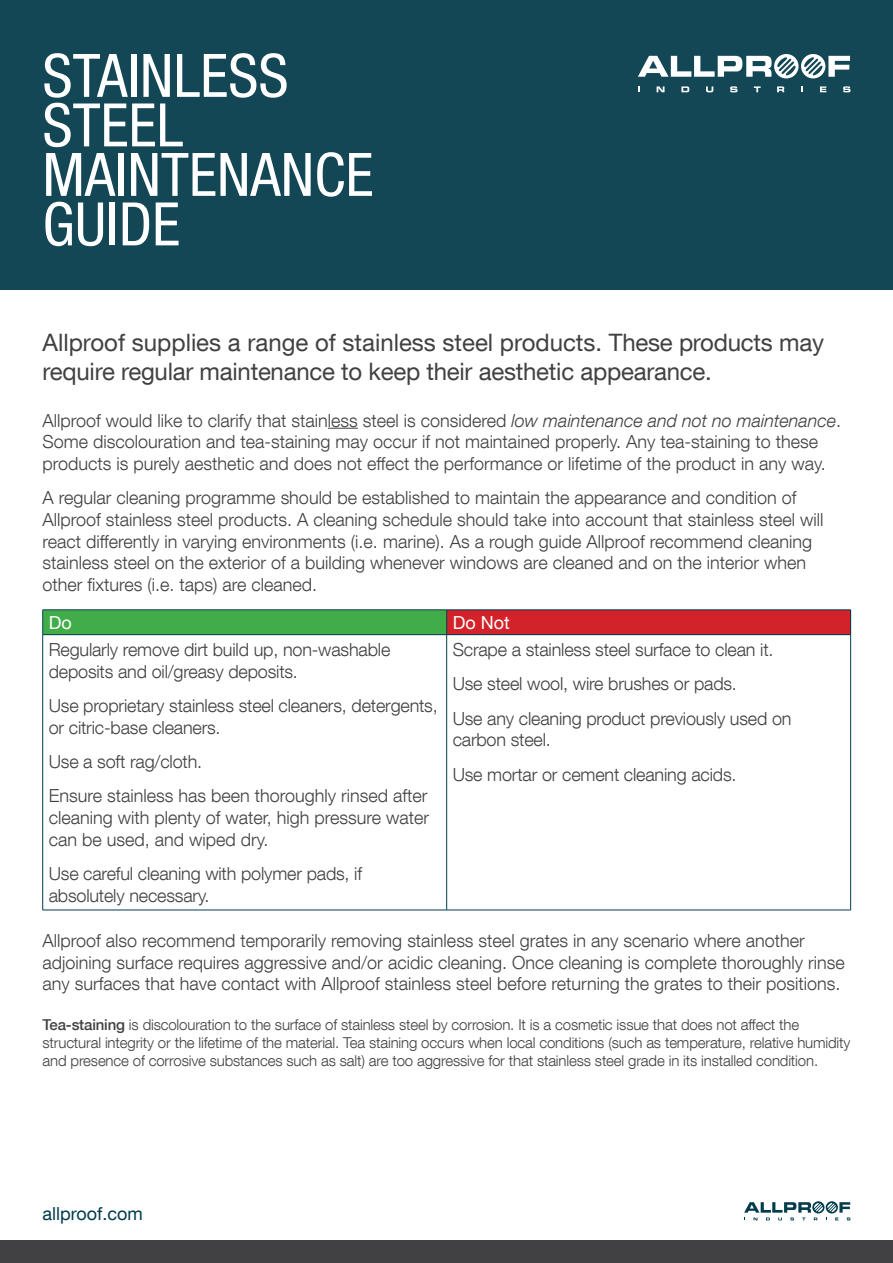
<style>
.page{position:relative;width:893px;height:1263px;background:#fff}
.page>*{position:absolute;margin:0;border:0;box-sizing:border-box;transform-origin:0 0}
.t1{font:condensed 60px/49.5px "Helvetica Neue LT Com";letter-spacing:.005em;color:#fff}
.t2{font:24px/28.8px "Helvetica Neue LT Com";letter-spacing:-.01em;color:#414042}
.t3{font:300 18px/21.6px "Helvetica Neue LT Com";color:#414042}
.t4{font:18px "Helvetica Neue LT Com";color:#003c4b}
.t5{font:18px "Helvetica Neue LT Com";color:#fff}
.t6{font:300 15px/18px "Helvetica Neue LT Com";letter-spacing:-.01em;color:#414042}
.s1{font-style:italic}
.s2{font-weight:500}
</style>
<div class="page">
<div style="left:0;top:0;width:893px;height:289px;background:#144756"></div>
<div style="left:0;top:1241px;width:893px;height:22px;background:#414042"></div>
<hr style="left:328px;top:428px;width:30px;height:1px;background:#414042">
<div style="left:43px;top:610px;width:404px;height:25px;background:#41ad49"></div>
<div style="left:447px;top:610px;width:404px;height:25px;background:#d2232a"></div>
<hr style="left:43px;top:609px;width:404px;height:1px;background:#003c4b">
<svg style="left:42px;top:610px;width:1px;height:24px"></svg>
<hr style="left:447px;top:609px;width:404px;height:1px;background:#003c4b">
<svg style="left:446px;top:610px;width:1px;height:24px"></svg>
<svg style="left:850px;top:610px;width:1px;height:24px"></svg>
<hr style="left:43px;top:634px;width:404px;height:1px;background:#003c4b">
<hr style="left:42px;top:635px;width:1px;height:275px;background:#003c4b">
<hr style="left:447px;top:634px;width:404px;height:1px;background:#003c4b">
<hr style="left:446px;top:635px;width:1px;height:275px;background:#003c4b">
<hr style="left:850px;top:635px;width:1px;height:275px;background:#003c4b">
<hr style="left:43px;top:910px;width:404px;height:1px;background:#003c4b">
<hr style="left:447px;top:910px;width:404px;height:1px;background:#003c4b">
<svg style="left:638px;top:86px;width:2px;height:6px"></svg>
<svg style="left:657px;top:86px;width:7px;height:6px"></svg>
<svg style="left:681px;top:86px;width:8px;height:6px"></svg>
<svg style="left:706px;top:86px;width:7px;height:6px"></svg>
<svg style="left:730px;top:86px;width:7px;height:6px"></svg>
<svg style="left:754px;top:86px;width:7px;height:6px"></svg>
<svg style="left:777px;top:86px;width:7px;height:6px"></svg>
<svg style="left:801px;top:86px;width:2px;height:6px"></svg>
<svg style="left:820px;top:86px;width:6px;height:6px"></svg>
<svg style="left:843px;top:86px;width:7px;height:6px"></svg>
<svg style="left:638px;top:54px;width:212px;height:24px"></svg>
<svg style="left:744px;top:1201px;width:106px;height:19px"></svg>
<h1 class="t1" style="left:43px;top:50px;width:332px">STAINLESS<br>STEEL<br>MAINTENANCE<br>GUIDE</h1>
<h2 class="t2" style="left:43px;top:327px;width:783px">Allproof supplies a range of stainless steel products. These products may require regular maintenance to keep their aesthetic appearance.</h2>
<p class="t3" style="left:43px;top:409px;width:800px">Allproof would like to clarify that stainless steel is considered <span class="s1">low maintenance and not no maintenance</span>.<br>Some discolouration and tea-staining may occur if not maintained properly. Any tea-staining to these products is purely aesthetic and does not effect the performance or lifetime of the product in any way.</p>
<p class="t3" style="left:43px;top:487px;width:782px">A regular cleaning programme should be established to maintain the appearance and condition of Allproof stainless steel products. A cleaning schedule should take into account that stainless steel will react differently in varying environments (i.e. marine). As a rough guide Allproof recommend cleaning stainless steel on the exterior of a building whenever windows are cleaned and on the interior when other fixtures (i.e. taps) are cleaned.</p>
<p class="t5" style="left:49px;top:611px;width:25px">Do</p>
<p class="t5" style="left:453px;top:611px;width:59px">Do Not</p>
<p class="t3" style="left:49px;top:638px;width:343px">Regularly remove dirt build up, non-washable deposits and oil/greasy deposits.</p>
<p class="t3" style="left:49px;top:694px;width:391px">Use proprietary stainless steel cleaners, detergents, or citric-base cleaners.</p>
<p class="t3" style="left:49px;top:744px;width:380px;line-height:34.3px">Use a soft rag/cloth.<br>Ensure stainless has been thoroughly rinsed after</p>
<p class="t3" style="left:49px;top:806px;width:382px">cleaning with plenty of water, high pressure water can be used, and wiped dry.</p>
<p class="t3" style="left:49px;top:862px;width:315px">Use careful cleaning with polymer pads, if absolutely necessary.</p>
<p class="t3" style="left:453px;top:632px;width:340px;line-height:34.3px">Scrape a stainless steel surface to clean it.<br>Use steel wool, wire brushes or pads.<br>Use any cleaning product previously used on</p>
<p class="t3" style="left:453px;top:722px;width:285px;line-height:34.3px">carbon steel.<br>Use mortar or cement cleaning acids.</p>
<p class="t3" style="left:43px;top:929px;width:804px">Allproof also recommend temporarily removing stainless steel grates in any scenario where another adjoining surface requires aggressive and/or acidic cleaning. Once cleaning is complete thoroughly rinse any surfaces that have contact with Allproof stainless steel before returning the grates to their positions.</p>
<p class="t6" style="left:43px;top:1015px;width:809px"><span class="s2">Tea-staining</span> is discolouration to the surface of stainless steel by corrosion. It is a cosmetic issue that does not affect the structural integrity or the lifetime of the material. Tea staining occurs when local conditions (such as temperature, relative humidity and presence of corrosive substances such as salt) are too aggressive for that stainless steel grade in its installed condition.</p>
<p class="t4" style="left:43px;top:1203px;width:102px">allproof.com</p>
</div>
